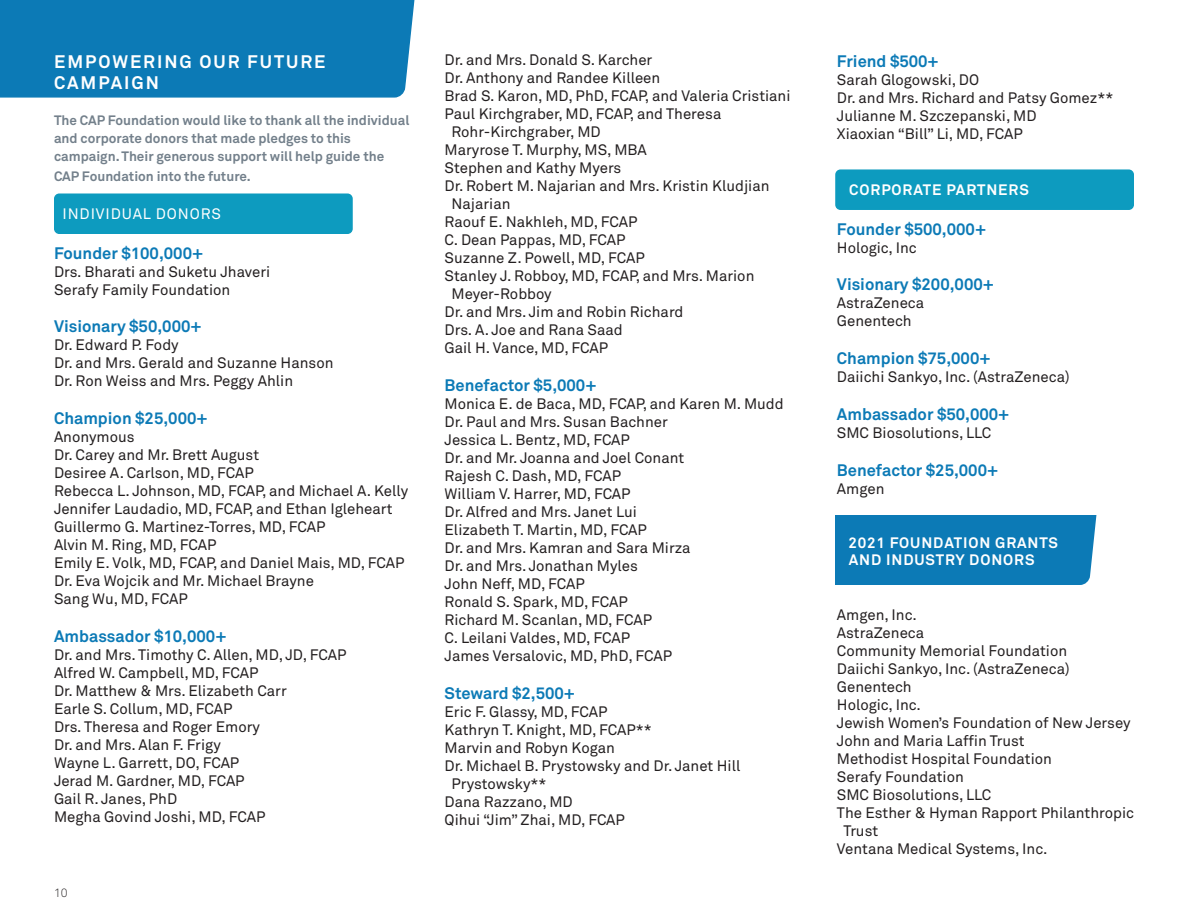
<style>
.page{position:relative;width:1188px;height:918px;background:#fff}
.page>*{position:absolute;margin:0;border:0;box-sizing:border-box;transform-origin:0 0}
.t1{font:700 18px/21.6px "Akkurat Std";letter-spacing:.11em;color:#fff}
.t2{font:700 16.5px "Akkurat Std";color:#0c7ab6}
.t3{font:15px/18px "Akkurat Std";color:#231f20}
.t4{font:700 15px/16.5px "Akkurat Std";letter-spacing:.06em;color:#fff}
.t5{font:15px "Akkurat Std";letter-spacing:.06em;color:#fff}
.t6{font:700 13.5px/18px "Akkurat Std";color:#73808b}
.t7{font:300 12px "Akkurat Std";color:#231f20}
</style>
<div class="page">
<div style="left:835px;top:516px;width:262px;height:69px;background:#0c7ab6"></div>
<div style="left:55px;top:194px;width:297px;height:39px;background:#0d9bbf;border-radius:4px"></div>
<div style="left:54px;top:194px;width:299px;height:40px;border:2px solid #0d9bbf;border-radius:4px"></div>
<div style="left:836px;top:170px;width:297px;height:39px;background:#0d9bbf;border-radius:4px"></div>
<div style="left:835px;top:169px;width:299px;height:41px;border:2px solid #0d9bbf;border-radius:4px"></div>
<div style="left:0;top:0;width:415px;height:98px;background:#0c7ab6"></div>
<p class="t1" style="left:54px;top:50px;width:273px">EMPOWERING OUR FUTURE<br>CAMPAIGN</p>
<p class="t6" style="left:54px;top:111px;width:357px">The CAP Foundation would like to thank all the individual and corporate donors that made pledges to this campaign. Their generous support will help guide the</p>
<p class="t6" style="left:54px;top:167px;width:198px">CAP Foundation into the future.</p>
<p class="t5" style="left:62px;top:205px;width:160px">INDIVIDUAL DONORS</p>
<p class="t2" style="left:54px;top:243px;width:151px">Founder $100,000+</p>
<p class="t3" style="left:54px;top:262px;width:218px">Drs. Bharati and Suketu Jhaveri<br>Serafy Family Foundation</p>
<p class="t2" style="left:54px;top:316px;width:149px">Visionary $50,000+</p>
<p class="t3" style="left:54px;top:336px;width:281px">Dr. Edward P. Fody<br>Dr. and Mrs. Gerald and Suzanne Hanson<br>Dr. Ron Weiss and Mrs. Peggy Ahlin</p>
<p class="t2" style="left:54px;top:408px;width:155px">Champion $25,000+</p>
<p class="t3" style="left:54px;top:428px;width:356px">Anonymous<br>Dr. Carey and Mr. Brett August<br>Desiree A. Carlson, MD, FCAP<br>Rebecca L. Johnson, MD, FCAP, and Michael A. Kelly Jennifer Laudadio, MD, FCAP, and Ethan Igleheart Guillermo G. Martinez-Torres, MD, FCAP<br>Alvin M. Ring, MD, FCAP<br>Emily E. Volk, MD, FCAP, and Daniel Mais, MD, FCAP Dr. Eva Wojcik and Mr. Michael Brayne<br>Sang Wu, MD, FCAP</p>
<p class="t2" style="left:54px;top:626px;width:174px">Ambassador $10,000+</p>
<p class="t3" style="left:54px;top:646px;width:294px">Dr. and Mrs. Timothy C. Allen, MD, JD, FCAP<br>Alfred W. Campbell, MD, FCAP<br>Dr. Matthew &amp; Mrs. Elizabeth Carr<br>Earle S. Collum, MD, FCAP<br>Drs. Theresa and Roger Emory<br>Dr. and Mrs. Alan F. Frigy<br>Wayne L. Garrett, DO, FCAP<br>Jerad M. Gardner, MD, FCAP<br>Gail R. Janes, PhD<br>Megha Govind Joshi, MD, FCAP</p>
<p class="t7" style="left:54px;top:886px;width:15px">10</p>
<p class="t3" style="left:445px;top:51px;width:209px">Dr. and Mrs. Donald S. Karcher</p>
<p class="t3" style="left:445px;top:69px;width:217px">Dr. Anthony and Randee Killeen</p>
<p class="t3" style="left:445px;top:87px;width:347px">Brad S. Karon, MD, PhD, FCAP, and Valeria Cristiani</p>
<p class="t3" style="left:445px;top:105px;width:278px">Paul Kirchgraber, MD, FCAP, and Theresa</p>
<p class="t3" style="left:452px;top:123px;width:151px">Rohr-Kirchgraber, MD</p>
<p class="t3" style="left:445px;top:141px;width:204px">Maryrose T. Murphy, MS, MBA</p>
<p class="t3" style="left:445px;top:159px;width:178px">Stephen and Kathy Myers</p>
<p class="t3" style="left:445px;top:177px;width:326px">Dr. Robert M. Najarian and Mrs. Kristin Kludjian</p>
<p class="t3" style="left:452px;top:195px;width:61px">Najarian</p>
<p class="t3" style="left:445px;top:213px;width:194px">Raouf E. Nakhleh, MD, FCAP</p>
<p class="t3" style="left:445px;top:231px;width:182px">C. Dean Pappas, MD, FCAP</p>
<p class="t3" style="left:445px;top:249px;width:202px">Suzanne Z. Powell, MD, FCAP</p>
<p class="t3" style="left:445px;top:267px;width:311px">Stanley J. Robboy, MD, FCAP, and Mrs. Marion</p>
<p class="t3" style="left:452px;top:285px;width:102px">Meyer-Robboy</p>
<p class="t3" style="left:445px;top:303px;width:240px">Dr. and Mrs. Jim and Robin Richard</p>
<p class="t3" style="left:445px;top:321px;width:180px">Drs. A. Joe and Rana Saad</p>
<p class="t3" style="left:445px;top:339px;width:165px">Gail H. Vance, MD, FCAP</p>
<p class="t2" style="left:445px;top:375px;width:153px">Benefactor $5,000+</p>
<p class="t3" style="left:445px;top:395px;width:341px">Monica E. de Baca, MD, FCAP, and Karen M. Mudd<br>Dr. Paul and Mrs. Susan Bachner<br>Jessica L. Bentz, MD, FCAP<br>Dr. and Mr. Joanna and Joel Conant<br>Rajesh C. Dash, MD, FCAP<br>William V. Harrer, MD, FCAP<br>Dr. Alfred and Mrs. Janet Lui<br>Elizabeth T. Martin, MD, FCAP<br>Dr. and Mrs. Kamran and Sara Mirza<br>Dr. and Mrs. Jonathan Myles<br>John Neff, MD, FCAP<br>Ronald S. Spark, MD, FCAP<br>Richard M. Scanlan, MD, FCAP<br>C. Leilani Valdes, MD, FCAP<br>James Versalovic, MD, PhD, FCAP</p>
<p class="t2" style="left:445px;top:683px;width:132px">Steward $2,500+</p>
<p class="t3" style="left:445px;top:703px;width:165px">Eric F. Glassy, MD, FCAP</p>
<p class="t3" style="left:445px;top:721px;width:209px">Kathryn T. Knight, MD, FCAP**</p>
<p class="t3" style="left:445px;top:739px;width:172px">Marvin and Robyn Kogan</p>
<p class="t3" style="left:445px;top:757px;width:297px">Dr. Michael B. Prystowsky and Dr. Janet Hill</p>
<p class="t3" style="left:452px;top:775px;width:97px">Prystowsky**</p>
<p class="t3" style="left:445px;top:793px;width:130px">Dana Razzano, MD</p>
<p class="t3" style="left:445px;top:811px;width:182px">Qihui “Jim” Zhai, MD, FCAP</p>
<p class="t2" style="left:837px;top:51px;width:103px">Friend $500+</p>
<p class="t3" style="left:837px;top:71px;width:278px">Sarah Glogowski, DO<br>Dr. and Mrs. Richard and Patsy Gomez**<br>Julianne M. Szczepanski, MD<br>Xiaoxian “Bill” Li, MD, FCAP</p>
<p class="t4" style="left:849px;top:181px;width:181px">CORPORATE PARTNERS</p>
<p class="t2" style="left:837px;top:219px;width:151px">Founder $500,000+</p>
<p class="t3" style="left:837px;top:238px;width:81px">Hologic, Inc</p>
<p class="t2" style="left:837px;top:274px;width:159px">Visionary $200,000+</p>
<p class="t3" style="left:837px;top:294px;width:89px">AstraZeneca<br>Genentech</p>
<p class="t2" style="left:837px;top:348px;width:155px">Champion $75,000+</p>
<p class="t3" style="left:837px;top:368px;width:234px">Daiichi Sankyo, Inc. (AstraZeneca)</p>
<p class="t2" style="left:837px;top:404px;width:174px">Ambassador $50,000+</p>
<p class="t3" style="left:837px;top:424px;width:156px">SMC Biosolutions, LLC</p>
<p class="t2" style="left:837px;top:460px;width:163px">Benefactor $25,000+</p>
<p class="t3" style="left:837px;top:480px;width:49px">Amgen</p>
<p class="t4" style="left:849px;top:534px;width:211px">2021 FOUNDATION GRANTS<br>AND INDUSTRY DONORS</p>
<p class="t3" style="left:837px;top:606px;width:81px">Amgen, Inc.</p>
<p class="t3" style="left:837px;top:624px;width:89px">AstraZeneca</p>
<p class="t3" style="left:837px;top:642px;width:232px">Community Memorial Foundation</p>
<p class="t3" style="left:837px;top:660px;width:234px">Daiichi Sankyo, Inc. (AstraZeneca)</p>
<p class="t3" style="left:837px;top:678px;width:76px">Genentech</p>
<p class="t3" style="left:837px;top:696px;width:86px">Hologic, Inc.</p>
<p class="t3" style="left:837px;top:714px;width:295px">Jewish Women’s Foundation of New Jersey</p>
<p class="t3" style="left:837px;top:732px;width:189px">John and Maria Laffin Trust</p>
<p class="t3" style="left:837px;top:750px;width:216px">Methodist Hospital Foundation</p>
<p class="t3" style="left:837px;top:768px;width:128px">Serafy Foundation</p>
<p class="t3" style="left:837px;top:786px;width:156px">SMC Biosolutions, LLC</p>
<p class="t3" style="left:837px;top:804px;width:299px">The Esther &amp; Hyman Rapport Philanthropic</p>
<p class="t3" style="left:843px;top:822px;width:36px">Trust</p>
<p class="t3" style="left:837px;top:840px;width:212px">Ventana Medical Systems, Inc.</p>
</div>
